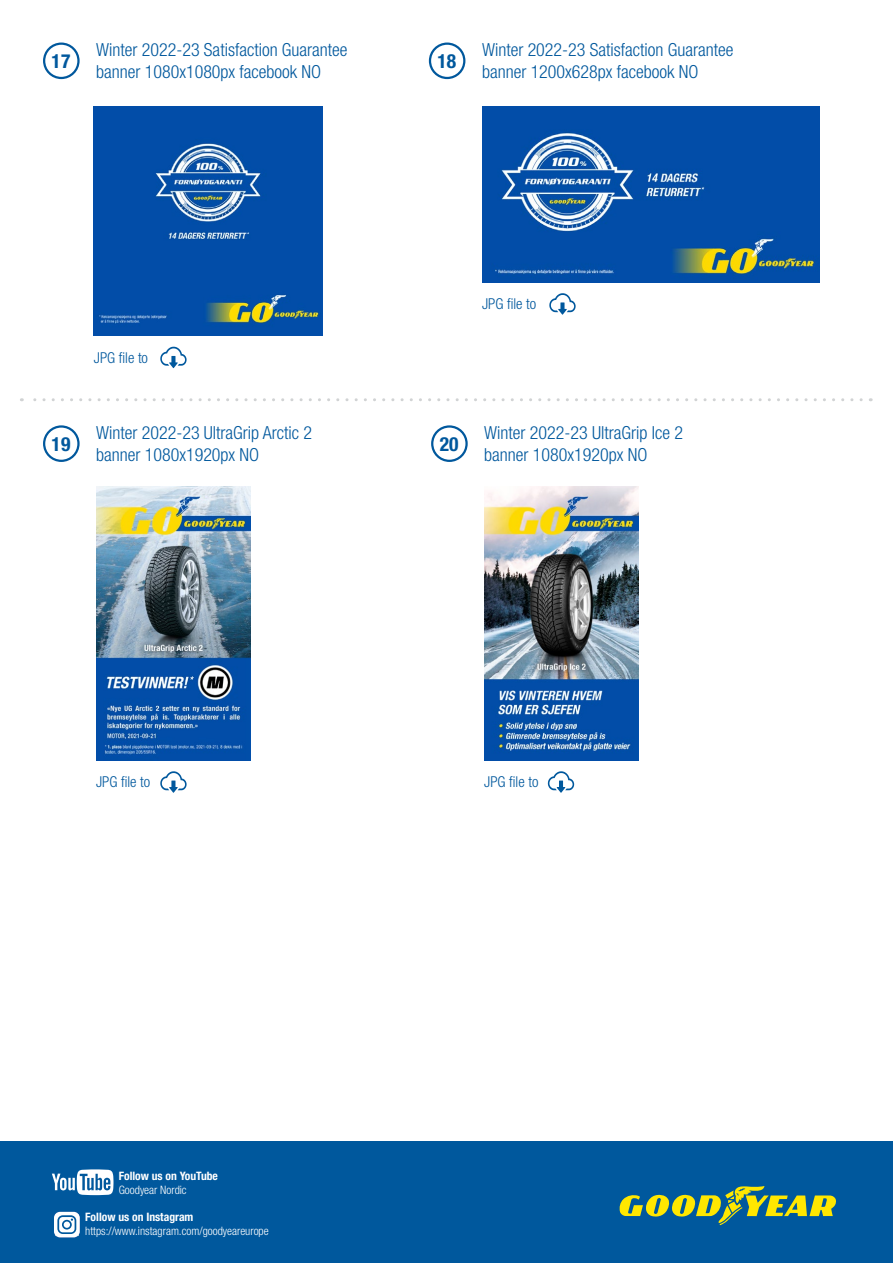
<style>
.page{position:relative;width:893px;height:1263px;background:#fff}
.page>*{position:absolute;margin:0;border:0;box-sizing:border-box;transform-origin:0 0}
.t1{font:700 condensed 19.5px "Helvetica Neue LT Pro";color:#00589d}
.t2{font:300 condensed 18px/21.6px "Helvetica Neue LT Pro";color:#00589d}
.t3{font:300 condensed 15px "Helvetica Neue LT Pro";color:#00589d}
.t4{font:300 condensed 11.7px "Helvetica Neue LT Pro";color:#fff}
.t5{font:700 condensed 11.7px "Helvetica Neue LT Pro";color:#fff}
</style>
<div class="page">
<div style="left:0;top:1142px;width:893px;height:121px;background:#00589d"></div>
<svg style="left:619px;top:1186px;width:217px;height:39px"></svg>
<svg style="left:54px;top:1212px;width:26px;height:25px"></svg>
<svg style="left:52px;top:1169px;width:61px;height:26px"></svg>
<svg style="left:21px;top:398px;width:840px;height:3px"></svg>
<div style="left:43px;top:43px;width:37px;height:36px;border:2px solid #00589d;border-radius:50%"></div>
<img style="left:94px;top:106px;width:229px;height:229px">
<div style="left:429px;top:43px;width:36px;height:36px;border:2px solid #00589d;border-radius:50%"></div>
<img style="left:482px;top:106px;width:337px;height:176px">
<img style="left:96px;top:486px;width:155px;height:275px">
<img style="left:484px;top:486px;width:155px;height:275px">
<div style="left:43px;top:425px;width:37px;height:37px;border:2px solid #00589d;border-radius:50%"></div>
<div style="left:431px;top:425px;width:37px;height:37px;border:2px solid #00589d;border-radius:50%"></div>
<svg style="left:160px;top:347px;width:27px;height:21px"></svg>
<svg style="left:160px;top:771px;width:27px;height:22px"></svg>
<svg style="left:548px;top:771px;width:26px;height:22px"></svg>
<svg style="left:549px;top:293px;width:27px;height:22px"></svg>
<p class="t1" style="left:52px;top:49px;width:20px">17</p>
<p class="t2" style="left:96px;top:39px;width:253px">Winter 2022-23 Satisfaction Guarantee banner 1080x1080px facebook NO</p>
<p class="t3" style="left:94px;top:349px;width:56px">JPG file to</p>
<p class="t1" style="left:437px;top:49px;width:20px">18</p>
<p class="t2" style="left:482px;top:39px;width:253px">Winter 2022-23 Satisfaction Guarantee banner 1200x628px facebook NO</p>
<p class="t3" style="left:482px;top:295px;width:56px">JPG file to</p>
<p class="t2" style="left:96px;top:422px;width:217px">Winter 2022-23 UltraGrip Arctic 2 banner 1080x1920px NO</p>
<p class="t2" style="left:484px;top:422px;width:200px">Winter 2022-23 UltraGrip Ice 2 banner 1080x1920px NO</p>
<p class="t1" style="left:52px;top:432px;width:20px">19</p>
<p class="t1" style="left:440px;top:432px;width:20px">20</p>
<p class="t3" style="left:96px;top:773px;width:56px">JPG file to</p>
<p class="t3" style="left:484px;top:773px;width:56px">JPG file to</p>
<p class="t5" style="left:119px;top:1168px;width:101px">Follow us on YouTube</p>
<p class="t4" style="left:119px;top:1183px;width:70px">Goodyear Nordic</p>
<p class="t5" style="left:85px;top:1210px;width:110px">Follow us on Instagram</p>
<p class="t4" style="left:85px;top:1224px;width:185px">https://www.instagram.com/goodyeareurope</p>
</div>
